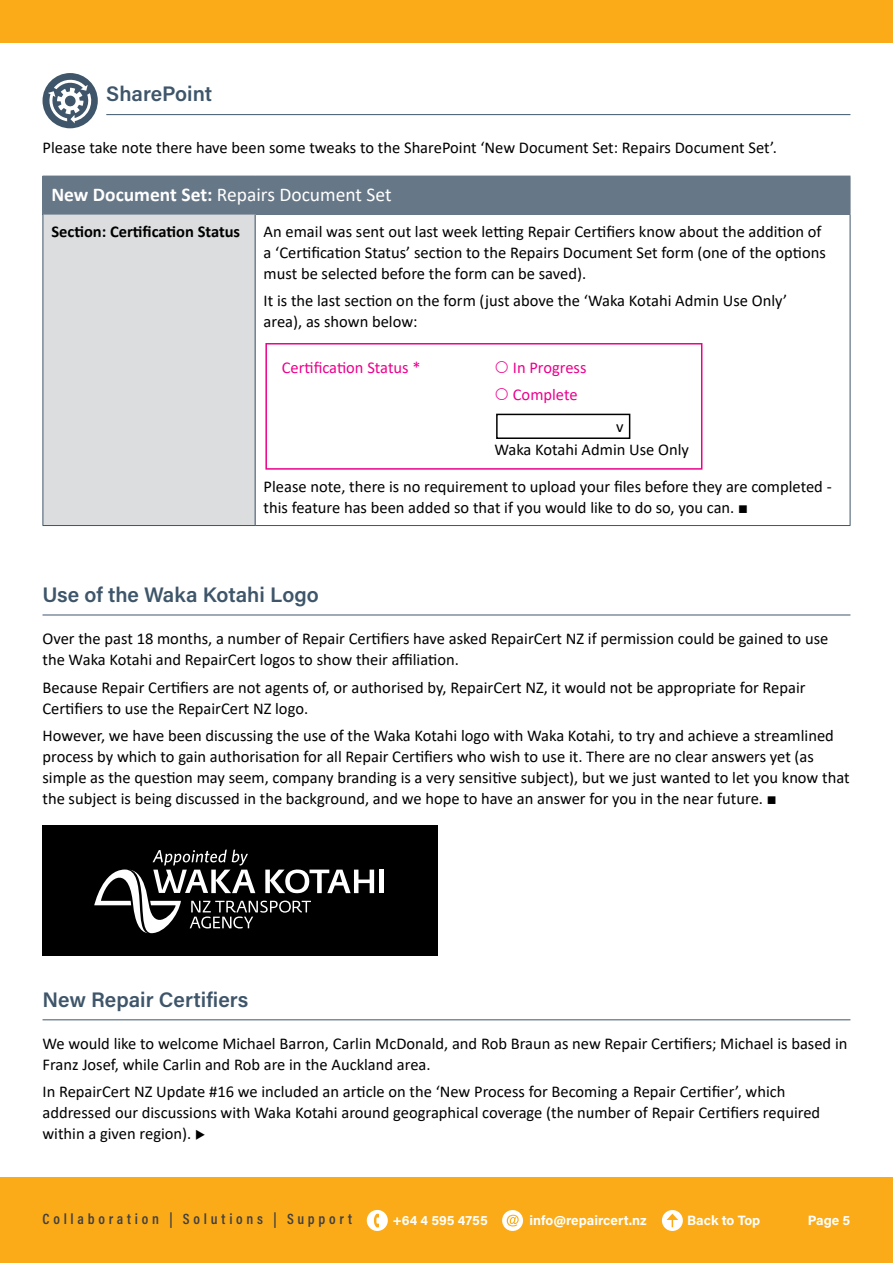
<style>
.page{position:relative;width:893px;height:1263px;background:#fff}
.page>*{position:absolute;margin:0;border:0;box-sizing:border-box;transform-origin:0 0}
.t1{font:600 21px "Acumin Pro";color:#3e556a}
.t2{font:19.5px "Calibri";color:#fff}
.t3{font:16.5px/21px "Calibri";color:#000}
.t4{font:16.5px/27.3px "Calibri";color:#ec008c}
.t5{font:700 16.5px "Calibri";color:#000}
.t6{font:600 15px "Acumin Pro Cond";letter-spacing:.25em;color:#414042}
.t7{font:700 13.5px "Acumin Pro";color:#fff}
.s1{font-weight:700}
</style>
<div class="page">
<div style="left:0;top:0;width:893px;height:43px;background:#fbab18"></div>
<div style="left:0;top:1178px;width:893px;height:85px;background:#fbab18"></div>
<div style="left:367px;top:1210px;width:21px;height:21px;background:#fff;border-radius:50%"></div>
<svg style="left:374px;top:1214px;width:5px;height:13px"></svg>
<div style="left:502px;top:1210px;width:21px;height:21px;background:#fff;border-radius:50%"></div>
<svg style="left:507px;top:1215px;width:12px;height:11px"></svg>
<div style="left:662px;top:1210px;width:21px;height:21px;background:#fff;border-radius:50%"></div>
<svg style="left:666px;top:1214px;width:12px;height:13px"></svg>
<hr style="left:106px;top:114px;width:744px;height:1px;background:#3e556a">
<svg style="left:43px;top:73px;width:55px;height:55px"></svg>
<div style="left:43px;top:176px;width:807px;height:38px;background:#667787"></div>
<div style="left:43px;top:214px;width:212px;height:311px;background:#dcddde"></div>
<hr style="left:43px;top:214px;width:1px;height:311px;background:#3e556a">
<hr style="left:255px;top:214px;width:1px;height:311px;background:#3e556a">
<hr style="left:850px;top:214px;width:1px;height:311px;background:#3e556a">
<hr style="left:43px;top:525px;width:212px;height:1px;background:#3e556a">
<hr style="left:255px;top:525px;width:595px;height:1px;background:#3e556a">
<hr style="left:850px;top:176px;width:1px;height:38px;background:#667787">
<hr style="left:43px;top:214px;width:212px;height:1px;background:#667787">
<hr style="left:255px;top:214px;width:595px;height:1px;background:#667787">
<div style="left:496px;top:414px;width:134px;height:25px;border:2px solid #000"></div>
<div style="left:265px;top:343px;width:437px;height:127px;border:2px solid #ec008c"></div>
<hr style="left:43px;top:615px;width:807px;height:1px;background:#3e556a">
<div style="left:43px;top:825px;width:395px;height:131px;background:#000"></div>
<div style="left:379px;top:869px;width:5px;height:24px;background:#fff"></div>
<svg style="left:94px;top:849px;width:280px;height:85px"></svg>
<hr style="left:43px;top:1019px;width:807px;height:1px;background:#3e556a">
<p class="t1" style="left:106px;top:79px;width:107px">SharePoint</p>
<p class="t3" style="left:43px;top:137px;width:736px">Please take note there have been some tweaks to the SharePoint ‘New Document Set: Repairs Document Set’.</p>
<p class="t2" style="left:51px;top:181px;width:342px"><span class="s1">New Document Set:</span> Repairs Document Set</p>
<p class="t5" style="left:51px;top:220px;width:190px">Section: Certification Status</p>
<p class="t3" style="left:264px;top:221px;width:564px">An email was sent out last week letting Repair Certifiers know about the addition of a ‘Certification Status’ section to the Repairs Document Set form (one of the options must be selected before the form can be saved).</p>
<p class="t3" style="left:264px;top:290px;width:525px">It is the last section on the form (just above the ‘Waka Kotahi Admin Use Only’ area), as shown below:</p>
<p class="t4" style="left:282px;top:353px;width:140px">Certification Status *</p>
<p class="t4" style="left:513px;top:353px;width:75px">In Progress<br>Complete</p>
<p class="t3" style="left:616px;top:415px;width:9px">v</p>
<p class="t3" style="left:494px;top:438px;width:196px">Waka Kotahi Admin Use Only</p>
<p class="t3" style="left:264px;top:475px;width:570px">Please note, there is no requirement to upload your files before they are completed - this feature has been added so that if you would like to do so, you can. ■</p>
<p class="t1" style="left:43px;top:580px;width:278px">Use of the Waka Kotahi Logo</p>
<p class="t3" style="left:43px;top:628px;width:787px">Over the past 18 months, a number of Repair Certifiers have asked RepairCert NZ if permission could be gained to use the Waka Kotahi and RepairCert logos to show their affiliation.</p>
<p class="t3" style="left:43px;top:676px;width:765px">Because Repair Certifiers are not agents of, or authorised by, RepairCert NZ, it would not be appropriate for Repair<br>Certifiers to use the RepairCert NZ logo.</p>
<p class="t3" style="left:43px;top:724px;width:809px">However, we have been discussing the use of the Waka Kotahi logo with Waka Kotahi, to try and achieve a streamlined process by which to gain authorisation for all Repair Certifiers who wish to use it. There are no clear answers yet (as simple as the question may seem, company branding is a very sensitive subject), but we just wanted to let you know that the subject is being discussed in the background, and we hope to have an answer for you in the near future. ■</p>
<p class="t1" style="left:43px;top:985px;width:207px">New Repair Certifiers</p>
<p class="t3" style="left:43px;top:1032px;width:806px">We would like to welcome Michael Barron, Carlin McDonald, and Rob Braun as new Repair Certifiers; Michael is based in<br>Franz Josef, while Carlin and Rob are in the Auckland area.</p>
<p class="t3" style="left:43px;top:1081px;width:779px">In RepairCert NZ Update #16 we included an article on the ‘New Process for Becoming a Repair Certifier’, which addressed our discussions with Waka Kotahi around geographical coverage (the number of Repair Certifiers required within a given region). ◆</p>
<p class="t6" style="left:43px;top:1209px;width:311px">Collaboration | Solutions | Support</p>
<p class="t7" style="left:392px;top:1210px;width:97px">+64 4 595 4755</p>
<p class="t7" style="left:529px;top:1210px;width:119px">info@repaircert.nz</p>
<p class="t7" style="left:687px;top:1210px;width:75px">Back to Top</p>
<p class="t7" style="left:808px;top:1210px;width:44px">Page 5</p>
</div>
